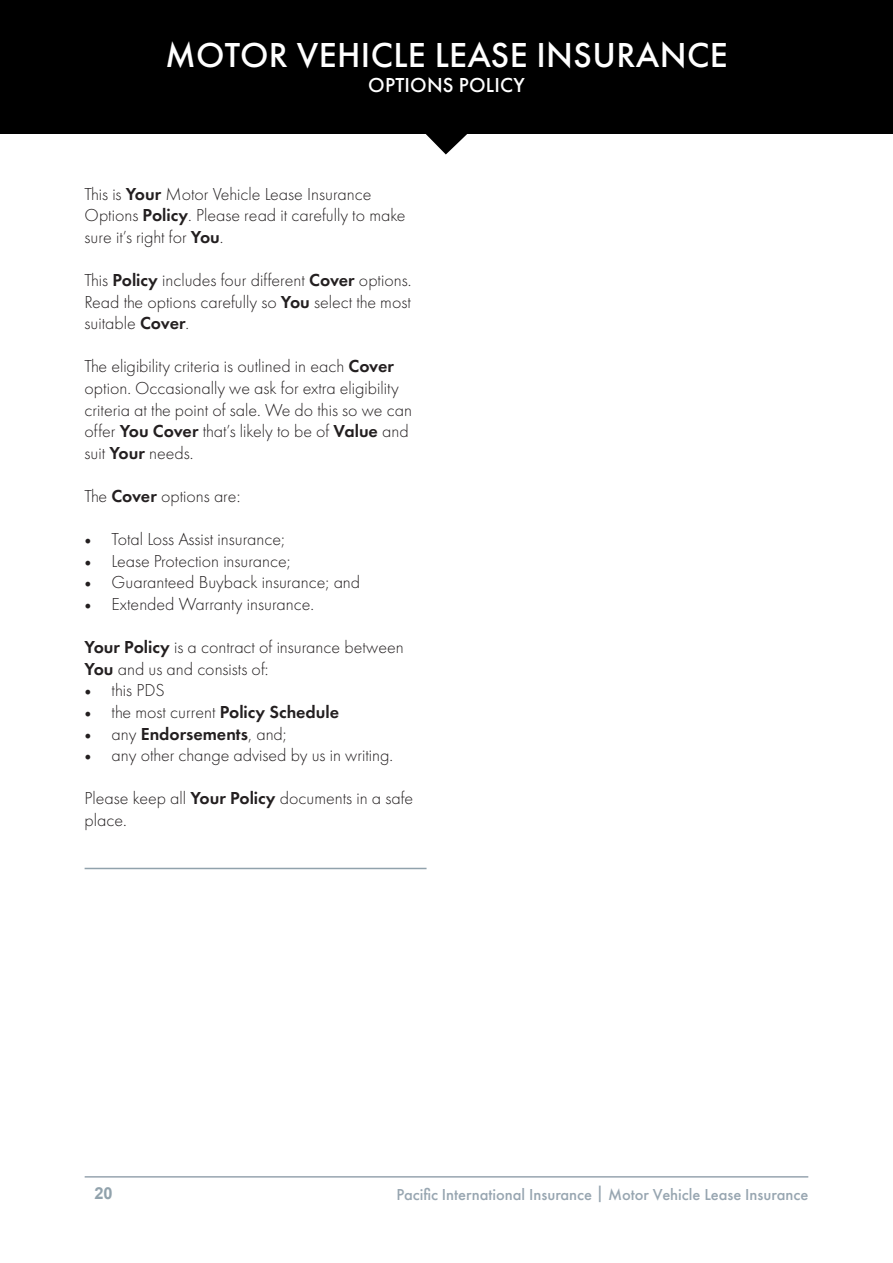
<style>
.page{position:relative;width:893px;height:1263px;background:#fff}
.page>*{position:absolute;margin:0;border:0;box-sizing:border-box;transform-origin:0 0}
.Chapter_Heading{font:500 36px "Futura PT";letter-spacing:.01em;color:#fff}
.Chapter_Heading-2{font:500 21px "Futura PT";letter-spacing:.01em;color:#fff}
.t1{font:300 18px/21.6px "Futura PT";color:#231f20}
.t2{font:600 18px "Futura PT";color:#231f20}
.t3{font:500 16.5px "Futura PT";color:#98a6b1}
.t4{font:700 16.5px "Arial";color:#91a2ac}
.s1{font-weight:600}
.s2{font-family:"Minion Pro";font-weight:400}
.s3{font-weight:300}
</style>
<div class="page">
<hr style="left:85px;top:1176px;width:723px;height:1px;background:#97a5b0">
<hr style="left:85px;top:868px;width:342px;height:1px;background:#91a2ac">
<div style="left:0;top:0;width:892px;height:133px;background:#000"></div>
<svg style="left:425px;top:133px;width:43px;height:21px"></svg>
<p class="Chapter_Heading" style="left:165px;top:33px;width:564px">MOTOR VEHICLE LEASE INSURANCE</p>
<p class="Chapter_Heading-2" style="left:368px;top:72px;width:158px">OPTIONS POLICY</p>
<p class="t1" style="left:85px;top:183px;width:323px">This is <span class="s1">Your</span> Motor Vehicle Lease Insurance<br>Options <span class="s1">Policy</span>. Please read it carefully to make sure it’s right for <span class="s1">You</span>.</p>
<p class="t1" style="left:85px;top:269px;width:328px;text-align:justify">This <span class="s1">Policy</span> includes four different <span class="s1">Cover</span> options.<br>Read the options carefully so <span class="s1">You</span> select the most suitable <span class="s1">Cover</span>.</p>
<p class="t1" style="left:85px;top:356px;width:329px">The eligibility criteria is outlined in each <span class="s1">Cover </span>option. Occasionally we ask for extra eligibility criteria at the point of sale. We do this so we can offer <span class="s1">You Cover</span> that’s likely to be of <span class="s1">Value</span> and suit <span class="s1">Your</span> needs.</p>
<p class="t1" style="left:85px;top:485px;width:157px">The <span class="s1">Cover</span> options are:</p>
<p class="t1" style="left:85px;top:528px;width:202px"><span class="s2">•</span> Total Loss Assist insurance;</p>
<p class="t1" style="left:85px;top:550px;width:208px"><span class="s2">•</span> Lease Protection insurance;</p>
<p class="t1" style="left:85px;top:572px;width:277px"><span class="s2">•</span> Guaranteed Buyback insurance; and</p>
<p class="t1" style="left:85px;top:593px;width:231px"><span class="s2">•</span> Extended Warranty insurance.</p>
<p class="t1" style="left:85px;top:636px;width:321px"><span class="s1">Your Policy</span> is a contract of insurance between<br><span class="s1">You</span> and us and consists of:</p>
<p class="t1" style="left:85px;top:680px;width:82px"><span class="s2">•</span> this PDS</p>
<p class="t1" style="left:85px;top:701px;width:256px"><span class="s2">•</span> the most current <span class="s1">Policy Schedule</span></p>
<p class="t2" style="left:85px;top:722px;width:204px"><span class="s2">•</span> <span class="s3">any</span> Endorsements<span class="s3">, and;</span></p>
<p class="t1" style="left:85px;top:744px;width:310px"><span class="s2">•</span> any other change advised by us in writing.</p>
<p class="t1" style="left:85px;top:788px;width:330px">Please keep all <span class="s1">Your Policy</span> documents in a safe place.</p>
<p class="t4" style="left:94px;top:1182px;width:20px">20</p>
<p class="t3" style="left:396px;top:1184px;width:413px">Pacific International Insurance | Motor Vehicle Lease Insurance</p>
</div>
